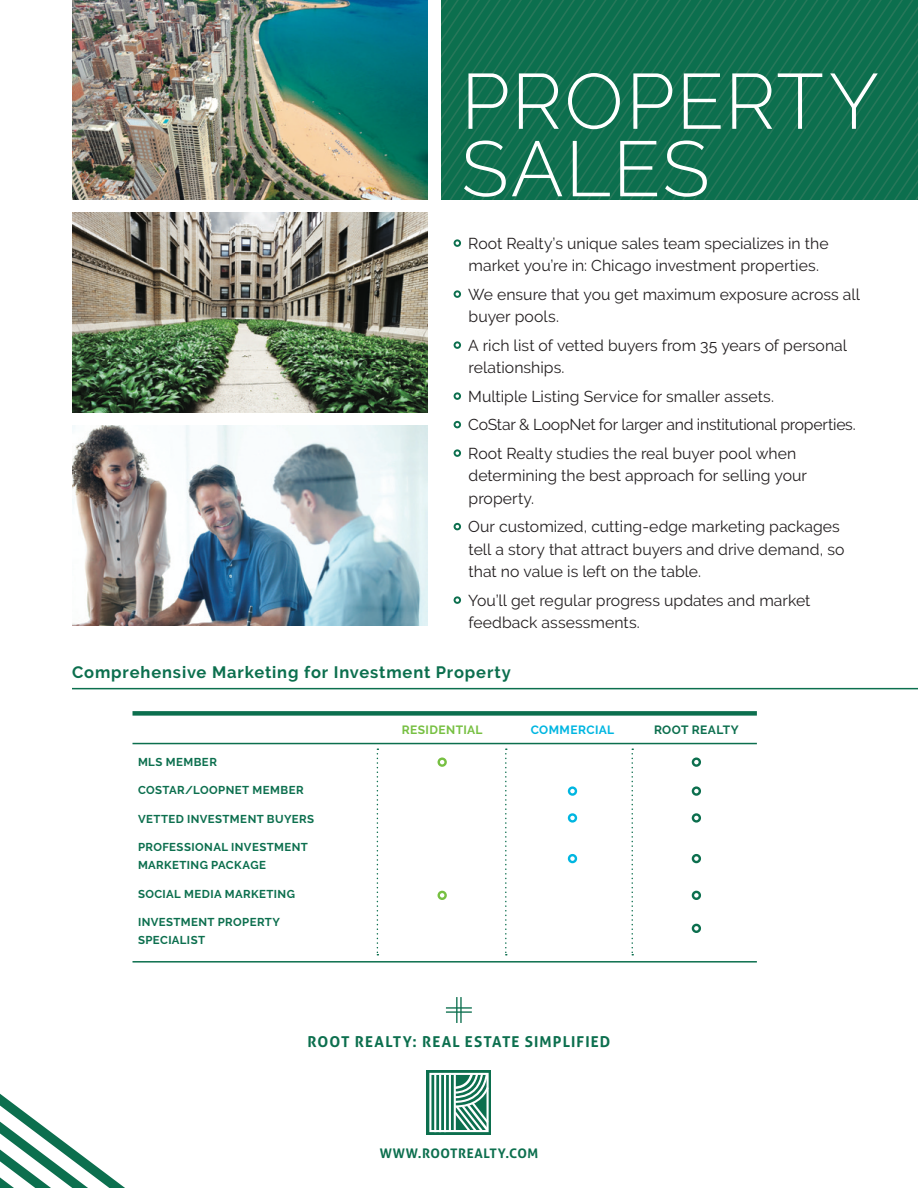
<style>
.page{position:relative;width:918px;height:1188px;background:#fff}
.page>*{position:absolute;margin:0;border:0;box-sizing:border-box;transform-origin:0 0}
.t1{font:300 78px/67.5px "Raleway";letter-spacing:.025em;color:#fff}
.t2{font:700 16.5px "Raleway";letter-spacing:.05em;color:#0c6f4e}
.t3{font:15.75px/22.5px "Raleway";color:#231f20}
.t4{font:700 15px "Aller";letter-spacing:.075em;color:#0c6f4e}
.t5{font:700 13.2px "Aller";letter-spacing:.03em;color:#0c6f4e}
.t6{font:700 12px "Raleway";letter-spacing:.04em;color:#77c042}
.t7{font:700 12px "Raleway";letter-spacing:.035em;color:#00b6e1}
.t8{font:700 12px "Raleway";letter-spacing:.04em;color:#0c6f4e}
.t9{font:700 11.4px/18px "Raleway";letter-spacing:.04em;color:#0c6f4e}
</style>
<div class="page">
<svg style="left:444px;top:0;width:10px;height:200px;background:#10704f"></svg>
<svg style="left:454px;top:0;width:11px;height:200px;background:#10704f"></svg>
<svg style="left:465px;top:0;width:10px;height:200px;background:#10704f"></svg>
<svg style="left:475px;top:0;width:11px;height:200px;background:#10704f"></svg>
<svg style="left:486px;top:0;width:10px;height:200px;background:#10704f"></svg>
<svg style="left:496px;top:0;width:11px;height:200px;background:#10704f"></svg>
<svg style="left:507px;top:0;width:11px;height:200px;background:#10704f"></svg>
<svg style="left:518px;top:0;width:10px;height:200px;background:#10704f"></svg>
<svg style="left:528px;top:0;width:11px;height:200px;background:#10704f"></svg>
<svg style="left:539px;top:0;width:10px;height:200px;background:#10704f"></svg>
<svg style="left:549px;top:0;width:11px;height:200px;background:#10704f"></svg>
<svg style="left:560px;top:0;width:11px;height:200px;background:#10704f"></svg>
<svg style="left:571px;top:0;width:10px;height:200px;background:#10704f"></svg>
<svg style="left:581px;top:0;width:11px;height:200px;background:#10704f"></svg>
<svg style="left:592px;top:0;width:10px;height:200px;background:#10704f"></svg>
<svg style="left:602px;top:0;width:11px;height:200px;background:#10704f"></svg>
<svg style="left:613px;top:0;width:10px;height:200px;background:#10704f"></svg>
<svg style="left:623px;top:0;width:11px;height:200px;background:#10704f"></svg>
<svg style="left:634px;top:0;width:11px;height:200px;background:#10704f"></svg>
<svg style="left:645px;top:0;width:10px;height:200px;background:#10704f"></svg>
<svg style="left:655px;top:0;width:11px;height:200px;background:#10704f"></svg>
<svg style="left:666px;top:0;width:10px;height:200px;background:#10704f"></svg>
<svg style="left:676px;top:0;width:11px;height:200px;background:#10704f"></svg>
<svg style="left:687px;top:0;width:11px;height:200px;background:#10704f"></svg>
<svg style="left:698px;top:0;width:10px;height:200px;background:#10704f"></svg>
<svg style="left:708px;top:0;width:210px;height:200px;background:#10704f"></svg>
<svg style="left:0;top:1093px;width:125px;height:95px"></svg>
<div style="left:454px;top:239px;width:7px;height:8px;border:2px solid #0c6f4e;border-radius:50%"></div>
<div style="left:454px;top:290px;width:7px;height:8px;border:2px solid #0c6f4e;border-radius:50%"></div>
<div style="left:454px;top:341px;width:7px;height:8px;border:2px solid #0c6f4e;border-radius:50%"></div>
<div style="left:454px;top:392px;width:7px;height:8px;border:2px solid #0c6f4e;border-radius:50%"></div>
<div style="left:454px;top:421px;width:7px;height:7px;border:2px solid #0c6f4e;border-radius:50%"></div>
<div style="left:454px;top:449px;width:7px;height:8px;border:2px solid #0c6f4e;border-radius:50%"></div>
<div style="left:454px;top:523px;width:7px;height:7px;border:2px solid #0c6f4e;border-radius:50%"></div>
<div style="left:454px;top:596px;width:7px;height:8px;border:2px solid #0c6f4e;border-radius:50%"></div>
<img style="left:72px;top:0;width:356px;height:200px">
<img style="left:72px;top:212px;width:356px;height:200px">
<img style="left:72px;top:426px;width:356px;height:200px">
<svg style="left:377px;top:748px;width:1px;height:208px"></svg>
<svg style="left:505px;top:748px;width:2px;height:208px"></svg>
<svg style="left:632px;top:748px;width:1px;height:208px"></svg>
<div style="left:438px;top:757px;width:9px;height:10px;border:2px solid #77c042;border-radius:50%"></div>
<div style="left:568px;top:786px;width:9px;height:10px;border:2px solid #00b6e1;border-radius:50%"></div>
<div style="left:692px;top:786px;width:9px;height:10px;border:2px solid #0c6f4e;border-radius:50%"></div>
<div style="left:692px;top:757px;width:9px;height:10px;border:2px solid #0c6f4e;border-radius:50%"></div>
<div style="left:568px;top:813px;width:9px;height:10px;border:2px solid #00b6e1;border-radius:50%"></div>
<div style="left:692px;top:813px;width:9px;height:10px;border:2px solid #0c6f4e;border-radius:50%"></div>
<div style="left:568px;top:854px;width:9px;height:9px;border:2px solid #00b6e1;border-radius:50%"></div>
<div style="left:692px;top:854px;width:9px;height:9px;border:2px solid #0c6f4e;border-radius:50%"></div>
<div style="left:438px;top:891px;width:9px;height:9px;border:2px solid #77c042;border-radius:50%"></div>
<div style="left:692px;top:891px;width:9px;height:9px;border:2px solid #0c6f4e;border-radius:50%"></div>
<div style="left:692px;top:924px;width:9px;height:9px;border:2px solid #0c6f4e;border-radius:50%"></div>
<hr style="left:133px;top:961px;width:624px;height:2px;background:#0c6f4e">
<hr style="left:133px;top:743px;width:624px;height:1px;background:#0c6f4e">
<div style="left:133px;top:711px;width:624px;height:5px;background:#0c6f4e"></div>
<svg style="left:427px;top:1070px;width:64px;height:65px"></svg>
<hr style="left:434px;top:1075px;width:2px;height:57px;background:#fff">
<hr style="left:439px;top:1075px;width:2px;height:57px;background:#fff">
<hr style="left:444px;top:1075px;width:2px;height:57px;background:#fff">
<hr style="left:449px;top:1075px;width:2px;height:57px;background:#fff">
<div style="left:429px;top:1073px;width:60px;height:59px;border:2px solid #fff"></div>
<svg style="left:452px;top:1070px;width:39px;height:64px"></svg>
<hr style="left:446px;top:1011px;width:26px;height:2px;background:#0c6f4e">
<hr style="left:446px;top:1007px;width:26px;height:2px;background:#0c6f4e">
<hr style="left:460px;top:997px;width:2px;height:26px;background:#0c6f4e">
<hr style="left:456px;top:997px;width:2px;height:26px;background:#0c6f4e">
<hr style="left:72px;top:688px;width:846px;height:1px;background:#0c6f4e">
<h1 class="t1" style="left:461px;top:68px;width:419px">PROPERTY<br>SALES</h1>
<p class="t3" style="left:468px;top:232px;width:362px">Root Realty’s unique sales team specializes in the market you’re in: Chicago investment properties.</p>
<p class="t3" style="left:468px;top:283px;width:393px">We ensure that you get maximum exposure across all buyer pools.</p>
<p class="t3" style="left:468px;top:334px;width:380px">A rich list of vetted buyers from 35 years of personal relationships.</p>
<p class="t3" style="left:468px;top:382px;width:389px;line-height:28.5px">Multiple Listing Service for smaller assets.<br>CoStar &amp; LoopNet for larger and institutional properties.<br>Root Realty studies the real buyer pool when</p>
<p class="t3" style="left:469px;top:465px;width:340px">determining the best approach for selling your property.</p>
<p class="t3" style="left:468px;top:515px;width:378px">Our customized, cutting-edge marketing packages tell a story that attract buyers and drive demand, so that no value is left on the table.</p>
<p class="t3" style="left:468px;top:589px;width:344px">You’ll get regular progress updates and market feedback assessments.</p>
<p class="t2" style="left:72px;top:662px;width:440px">COMPREHENSIVE MARKETING FOR INVESTMENT PROPERTY</p>
<p class="t9" style="left:138px;top:753px;width:80px">MLS MEMBER</p>
<p class="t9" style="left:138px;top:781px;width:167px">COSTAR/LOOPNET MEMBER</p>
<p class="t9" style="left:138px;top:810px;width:178px">VETTED INVESTMENT BUYERS</p>
<p class="t9" style="left:138px;top:838px;width:171px">PROFESSIONAL INVESTMENT<br>MARKETING PACKAGE</p>
<p class="t9" style="left:138px;top:885px;width:158px">SOCIAL MEDIA MARKETING</p>
<p class="t9" style="left:138px;top:913px;width:144px">INVESTMENT PROPERTY<br>SPECIALIST</p>
<p class="t6" style="left:402px;top:722px;width:82px">RESIDENTIAL</p>
<p class="t7" style="left:531px;top:722px;width:85px">COMMERCIAL</p>
<p class="t8" style="left:654px;top:722px;width:86px">ROOT REALTY</p>
<p class="t4" style="left:308px;top:1033px;width:304px">ROOT REALTY: REAL ESTATE SIMPLIFIED</p>
<p class="t5" style="left:380px;top:1146px;width:160px">WWW.ROOTREALTY.COM</p>
</div>
